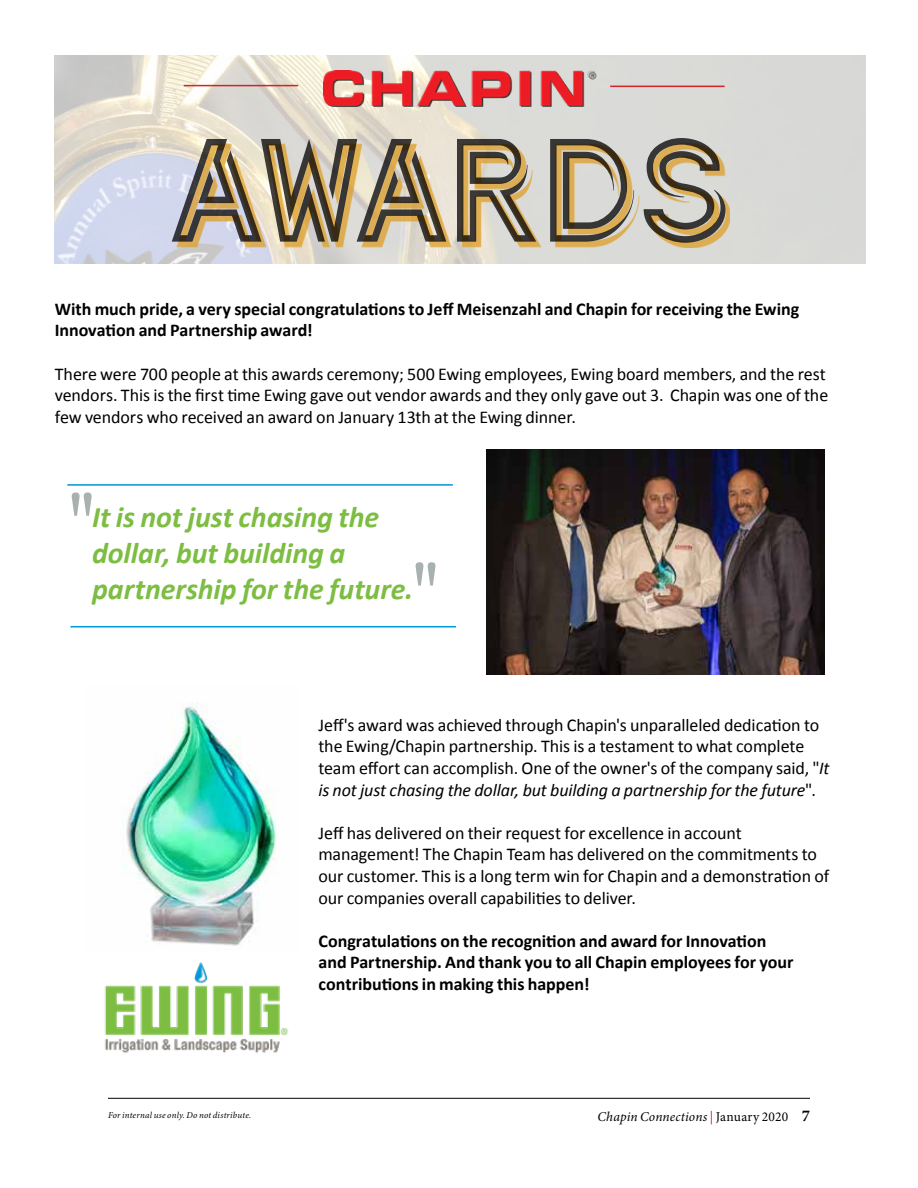
<style>
.page{position:relative;width:918px;height:1188px;background:#fff}
.page>*{position:absolute;margin:0;border:0;box-sizing:border-box;transform-origin:0 0}
.t1{font:156px "Continuo Regular 2";letter-spacing:-.02em;color:#414042}
.t2{font:italic 700 30px/36px "Calibri";letter-spacing:-.005em;color:#7cbd42}
.t3{font:18px/21.6px "Calibri";letter-spacing:-.005em;color:#000}
.t4{font:700 18px/21.6px "Calibri";color:#000}
.t5{font:italic 13.5px "Minion Pro";letter-spacing:.01em;color:#000}
.t6{font:italic 9px "Minion Pro";letter-spacing:.02em;color:#000}
.s1{font-style:italic}
.s2{font-style:normal;color:#d31245}
.s3{font-style:normal}
.s4{font-weight:700;font-style:normal;font-size:16.5px}
</style>
<div class="page">
<hr style="left:108px;top:1098px;width:702px;height:1px;background:#000">
<svg style="left:72px;top:492px;width:20px;height:24px"></svg>
<img style="left:55px;top:56px;width:810px;height:208px">
<div style="left:325px;top:72px;width:271px;height:35px;background:#000;opacity:.75"></div>
<img style="left:323px;top:70px;width:272px;height:35px">
<div style="left:176px;top:143px;width:554px;height:104px;background:#de9e26;opacity:.75"></div>
<hr style="left:610px;top:86px;width:115px;height:1px;background:#d2232a">
<hr style="left:184px;top:85px;width:114px;height:1px;background:#d2232a">
<img style="left:122px;top:702px;width:155px;height:244px">
<img style="left:104px;top:962px;width:185px;height:92px">
<hr style="left:67px;top:484px;width:386px;height:2px;background:#0097d5">
<hr style="left:70px;top:626px;width:386px;height:1px;background:#0097d5">
<svg style="left:416px;top:562px;width:20px;height:24px"></svg>
<img style="left:486px;top:450px;width:339px;height:225px">
<h1 class="t1" style="left:171px;top:113px;width:562px">AWARDS</h1>
<p class="t4" style="left:55px;top:298px;width:746px">With much pride, a very special congratulations to Jeff Meisenzahl and Chapin for receiving the Ewing<br>Innovation and Partnership award!</p>
<p class="t3" style="left:55px;top:363px;width:775px">There were 700 people at this awards ceremony; 500 Ewing employees, Ewing board members, and the rest vendors. This is the first time Ewing gave out vendor awards and they only gave out 3. Chapin was one of the few vendors who received an award on January 13th at the Ewing dinner.</p>
<h2 class="t2" style="left:92px;top:499px;width:323px">It is not just chasing the dollar, but building a partnership for the future.</h2>
<p class="t3" style="left:318px;top:714px;width:513px">Jeff's award was achieved through Chapin's unparalleled dedication to the Ewing/Chapin partnership. This is a testament to what complete team effort can accomplish. One of the owner's of the company said, "<span class="s1">It is not just chasing the dollar, but building a partnership for the future</span>".</p>
<p class="t3" style="left:318px;top:822px;width:512px">Jeff has delivered on their request for excellence in account management! The Chapin Team has delivered on the commitments to our customer. This is a long term win for Chapin and a demonstration of our companies overall capabilities to deliver.</p>
<p class="t4" style="left:318px;top:930px;width:477px">Congratulations on the recognition and award for Innovation and Partnership. And thank you to all Chapin employees for your contributions in making this happen!</p>
<p class="t6" style="left:108px;top:1109px;width:145px">For internal use only. Do not distribute.</p>
<p class="t5" style="left:598px;top:1107px;width:214px">Chapin Connections <span class="s2">|</span> <span class="s3">January 2020</span> <span class="s4">7</span></p>
</div>
